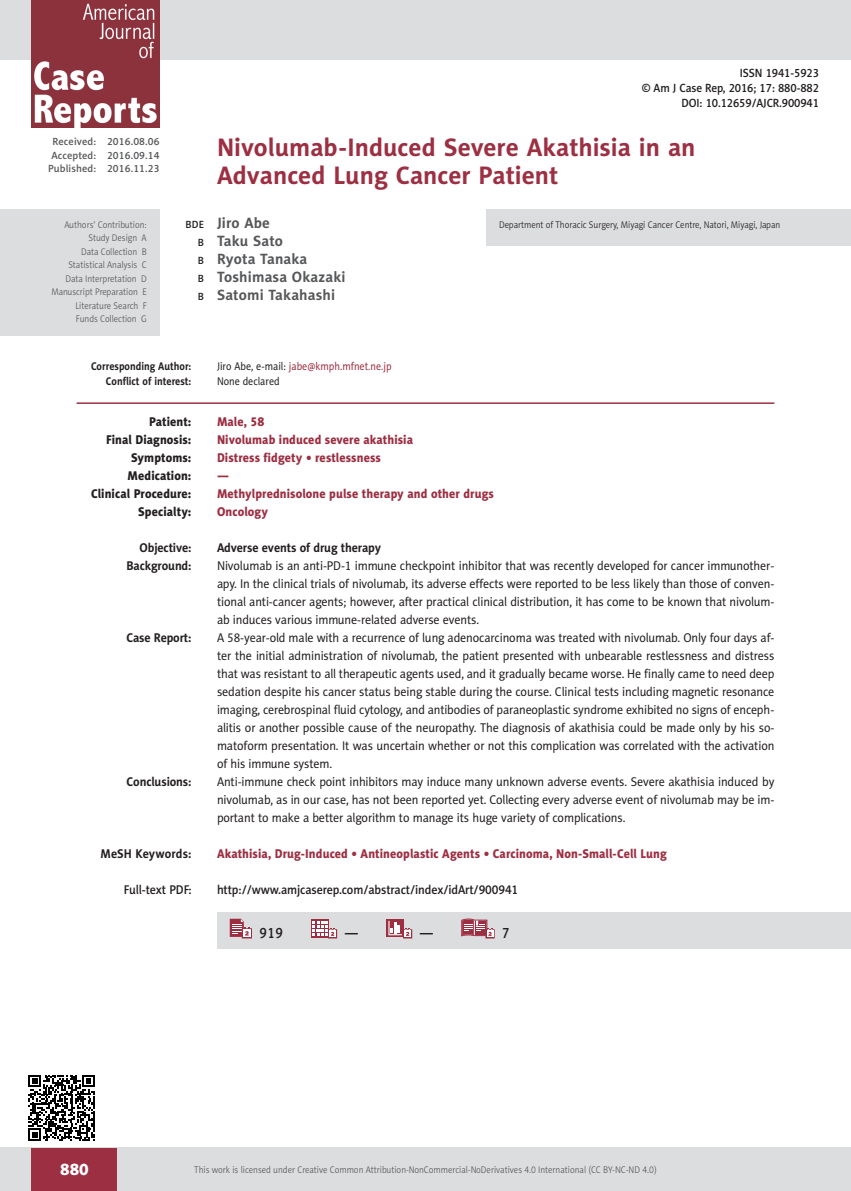
<style>
.page{position:relative;width:851px;height:1191px;background:#fff}
.page>*{position:absolute;margin:0;border:0;box-sizing:border-box;transform-origin:0 0}
.AJCR_Tytul{font:700 25.5px/28.5px "Naomi Sans EFN";color:#9d2f42}
.t1{font:16.5px "Naomi Sans EFN Heavy";color:#fff}
.AJCR_Autorzy{font:700 15px "Naomi Sans EFN";letter-spacing:.01em;color:#57585a}
.AJCR_dane{font:15px "Naomi Sans EFN Medium";color:#231f20;scale:.9 1}
.AJCR_Summary_body{font:12.75px/18px "Naomi Sans EFN";letter-spacing:-.01em;color:#231f20;text-align:justify;scale:.95 1}
.AJCR_keywords{font:12.75px "Naomi Sans EFN Heavy";letter-spacing:.005em;color:#9d2f42;scale:.95 1}
.AJCR_keywords-2{font:12.75px "Naomi Sans EFN Heavy";letter-spacing:.005em;color:#231f20;scale:.95 1}
.AJCR_Summary_body-2{font:700 12.75px "Naomi Sans EFN";letter-spacing:-.01em;color:#231f20;scale:.95 1}
.AJCR_full_text_pdf{font:12.75px "Naomi Sans EFN Medium";letter-spacing:-.01em;color:#231f20;scale:.95 1}
.AJCR_keywords-3{font:700 12.75px "Naomi Sans EFN";letter-spacing:.005em;color:#231f20;scale:.95 1}
.AJCR_full_text_pdf-2{font:12px "Naomi Sans EFN Medium";letter-spacing:-.01em;color:#231f20;scale:.95 1}
.AJCR_Adres{font:700 11.25px "Naomi Sans EFN";color:#231f20;scale:.9 1}
.AJCR_Adres-2{font:11.25px "Naomi Sans EFN";color:#9d2f42;scale:.9 1}
.AJCR_Adres-3{font:11.25px "Naomi Sans EFN";color:#231f20;scale:.9 1}
.t2{font:10.5px "Naomi Sans EFN Medium";letter-spacing:.01em;color:#57585a}
.t3{font:9.75px "Naomi Sans EFN Light";color:#57585a;scale:.9 1}
.AJCR_Afiliacja{font:9.75px "Naomi Sans EFN Light";color:#231f20;scale:.9 1}
.s1{font-family:"Naomi Sans EFN Medium";font-weight:400;font-size:10.5px;color:#231f20}
.s2{color:#231f20}
</style>
<div class="page">
<div style="left:217px;top:912px;width:633px;height:36px;background:#dcdddf"></div>
<svg style="left:230px;top:918px;width:22px;height:20px"></svg>
<svg style="left:311px;top:919px;width:17px;height:18px"></svg>
<svg style="left:313px;top:920px;width:24px;height:18px"></svg>
<div style="left:386px;top:919px;width:18px;height:18px;background:#9d2f42"></div>
<svg style="left:388px;top:921px;width:24px;height:17px"></svg>
<svg style="left:461px;top:918px;width:33px;height:20px"></svg>
<hr style="left:77px;top:402px;width:697px;height:2px;background:#9d2f42">
<div style="left:0;top:210px;width:159px;height:126px;background:#dcdddf"></div>
<div style="left:486px;top:210px;width:364px;height:36px;background:#dcdddf"></div>
<svg style="left:28px;top:1075px;width:67px;height:66px"></svg>
<hr style="left:850px;top:0;width:1px;height:60px;background:#dcdddf">
<div style="left:0;top:1148px;width:850px;height:43px;background:#dcdddf"></div>
<div style="left:32px;top:1147px;width:85px;height:43px;background:#9d2f42"></div>
<div style="left:0;top:0;width:850px;height:60px;background:#dcdddf"></div>
<img style="left:32px;top:0;width:127px;height:127px">
<p class="t2" style="left:52px;top:136px;width:109px">Received: 2016.08.06</p>
<p class="t2" style="left:51px;top:149px;width:110px">Accepted: 2016.09.14</p>
<p class="t2" style="left:48px;top:163px;width:113px">Published: 2016.11.23</p>
<p class="t3" style="left:64px;top:219px;width:93px">Authors’ Contribution:</p>
<p class="t3" style="left:88px;top:232px;width:66px">Study Design A</p>
<p class="t3" style="left:81px;top:246px;width:74px">Data Collection B</p>
<p class="t3" style="left:68px;top:259px;width:89px">Statistical Analysis C</p>
<p class="t3" style="left:65px;top:273px;width:92px">Data Interpretation D</p>
<p class="t3" style="left:51px;top:286px;width:107px">Manuscript Preparation E</p>
<p class="t3" style="left:75px;top:300px;width:81px">Literature Search F</p>
<p class="t3" style="left:76px;top:313px;width:80px">Funds Collection G</p>
<p class="AJCR_full_text_pdf-2" style="left:739px;top:66px;width:85px">ISSN 1941-5923</p>
<p class="AJCR_full_text_pdf-2" style="left:641px;top:81px;width:188px">© Am J Case Rep, 2016; 17: 880-882</p>
<p class="AJCR_full_text_pdf-2" style="left:681px;top:96px;width:146px">DOI: 10.12659/AJCR.900941</p>
<p class="AJCR_Tytul" style="left:217px;top:133px;width:480px">Nivolumab-Induced Severe Akathisia in an<br>Advanced Lung Cancer Patient</p>
<p class="AJCR_Autorzy" style="left:185px;top:214px;width:86px"><span class="s1">BDE</span> Jiro Abe</p>
<p class="AJCR_Autorzy" style="left:198px;top:232px;width:87px"><span class="s1">B</span> Taku Sato</p>
<p class="AJCR_Autorzy" style="left:198px;top:250px;width:111px"><span class="s1">B</span> Ryota Tanaka</p>
<p class="AJCR_Autorzy" style="left:198px;top:268px;width:149px"><span class="s1">B</span> Toshimasa Okazaki</p>
<p class="AJCR_Autorzy" style="left:198px;top:286px;width:139px"><span class="s1">B</span> Satomi Takahashi</p>
<p class="AJCR_Afiliacja" style="left:499px;top:219px;width:314px">Department of Thoracic Surgery, Miyagi Cancer Centre, Natori, Miyagi, Japan</p>
<p class="AJCR_Adres" style="left:91px;top:359px;width:113px">Corresponding Author:</p>
<p class="AJCR_Adres-2" style="left:217px;top:359px;width:196px"><span class="s2">Jiro Abe, e-mail:</span> jabe@kmph.mfnet.ne.jp</p>
<p class="AJCR_Adres" style="left:106px;top:375px;width:97px">Conflict of interest:</p>
<p class="AJCR_Adres-3" style="left:217px;top:375px;width:71px">None declared</p>
<p class="AJCR_keywords-2" style="left:149px;top:414px;width:46px">Patient:</p>
<p class="AJCR_keywords" style="left:217px;top:414px;width:51px">Male, 58</p>
<p class="AJCR_keywords-2" style="left:106px;top:432px;width:91px">Final Diagnosis:</p>
<p class="AJCR_keywords" style="left:217px;top:432px;width:208px">Nivolumab induced severe akathisia</p>
<p class="AJCR_keywords-2" style="left:131px;top:450px;width:65px">Symptoms:</p>
<p class="AJCR_keywords" style="left:217px;top:450px;width:174px">Distress fidgety • restlessness</p>
<p class="AJCR_keywords-2" style="left:128px;top:468px;width:69px">Medication:</p>
<p class="AJCR_keywords" style="left:217px;top:468px;width:14px">—</p>
<p class="AJCR_keywords-2" style="left:91px;top:486px;width:107px">Clinical Procedure:</p>
<p class="AJCR_keywords" style="left:217px;top:486px;width:293px">Methylprednisolone pulse therapy and other drugs</p>
<p class="AJCR_keywords-2" style="left:138px;top:504px;width:58px">Specialty:</p>
<p class="AJCR_keywords" style="left:217px;top:504px;width:55px">Oncology</p>
<p class="AJCR_Summary_body-2" style="left:139px;top:540px;width:56px">Objective:</p>
<p class="AJCR_Summary_body-2" style="left:217px;top:540px;width:174px">Adverse events of drug therapy</p>
<p class="AJCR_Summary_body-2" style="left:126px;top:558px;width:70px">Background:</p>
<p class="AJCR_Summary_body" style="left:217px;top:557px;width:588px">Nivolumab is an anti-PD-1 immune checkpoint inhibitor that was recently developed for cancer immunother&shy;apy. In the clinical trials of nivolumab, its adverse effects were reported to be less likely than those of conven&shy;tional anti-cancer agents; however, after practical clinical distribution, it has come to be known that nivolum&shy;ab induces various immune-related adverse events.</p>
<p class="AJCR_Summary_body-2" style="left:126px;top:630px;width:70px">Case Report:</p>
<p class="AJCR_Summary_body" style="left:217px;top:629px;width:588px">A 58-year-old male with a recurrence of lung adenocarcinoma was treated with nivolumab. Only four days af&shy;ter the initial administration of nivolumab, the patient presented with unbearable restlessness and distress that was resistant to all therapeutic agents used, and it gradually became worse. He finally came to need deep sedation despite his cancer status being stable during the course. Clinical tests including magnetic resonance imaging, cerebrospinal fluid cytology, and antibodies of paraneoplastic syndrome exhibited no signs of enceph&shy;alitis or another possible cause of the neuropathy. The diagnosis of akathisia could be made only by his so&shy;matoform presentation. It was uncertain whether or not this complication was correlated with the activation of his immune system.</p>
<p class="AJCR_Summary_body-2" style="left:127px;top:774px;width:70px">Conclusions:</p>
<p class="AJCR_Summary_body" style="left:217px;top:773px;width:588px">Anti-immune check point inhibitors may induce many unknown adverse events. Severe akathisia induced by nivolumab, as in our case, has not been reported yet. Collecting every adverse event of nivolumab may be im&shy;portant to make a better algorithm to manage its huge variety of complications.</p>
<p class="AJCR_keywords-3" style="left:100px;top:846px;width:97px">MeSH Keywords:</p>
<p class="AJCR_keywords" style="left:217px;top:846px;width:475px">Akathisia, Drug-Induced • Antineoplastic Agents • Carcinoma, Non-Small-Cell Lung</p>
<p class="AJCR_full_text_pdf" style="left:124px;top:882px;width:73px">Full-text PDF:</p>
<p class="AJCR_full_text_pdf" style="left:217px;top:882px;width:318px">http://www.amjcaserep.com/abstract/index/idArt/900941</p>
<p class="AJCR_dane" style="left:259px;top:924px;width:27px">919</p>
<p class="AJCR_dane" style="left:344px;top:924px;width:16px">—</p>
<p class="AJCR_dane" style="left:420px;top:924px;width:16px">—</p>
<p class="AJCR_dane" style="left:502px;top:924px;width:10px">7</p>
<p class="t1" style="left:60px;top:1159px;width:30px">880</p>
<p class="t3" style="left:194px;top:1164px;width:515px">This work is licensed under Creative Common Attribution-NonCommercial-NoDerivatives 4.0 International (CC BY-NC-ND 4.0)</p>
</div>
